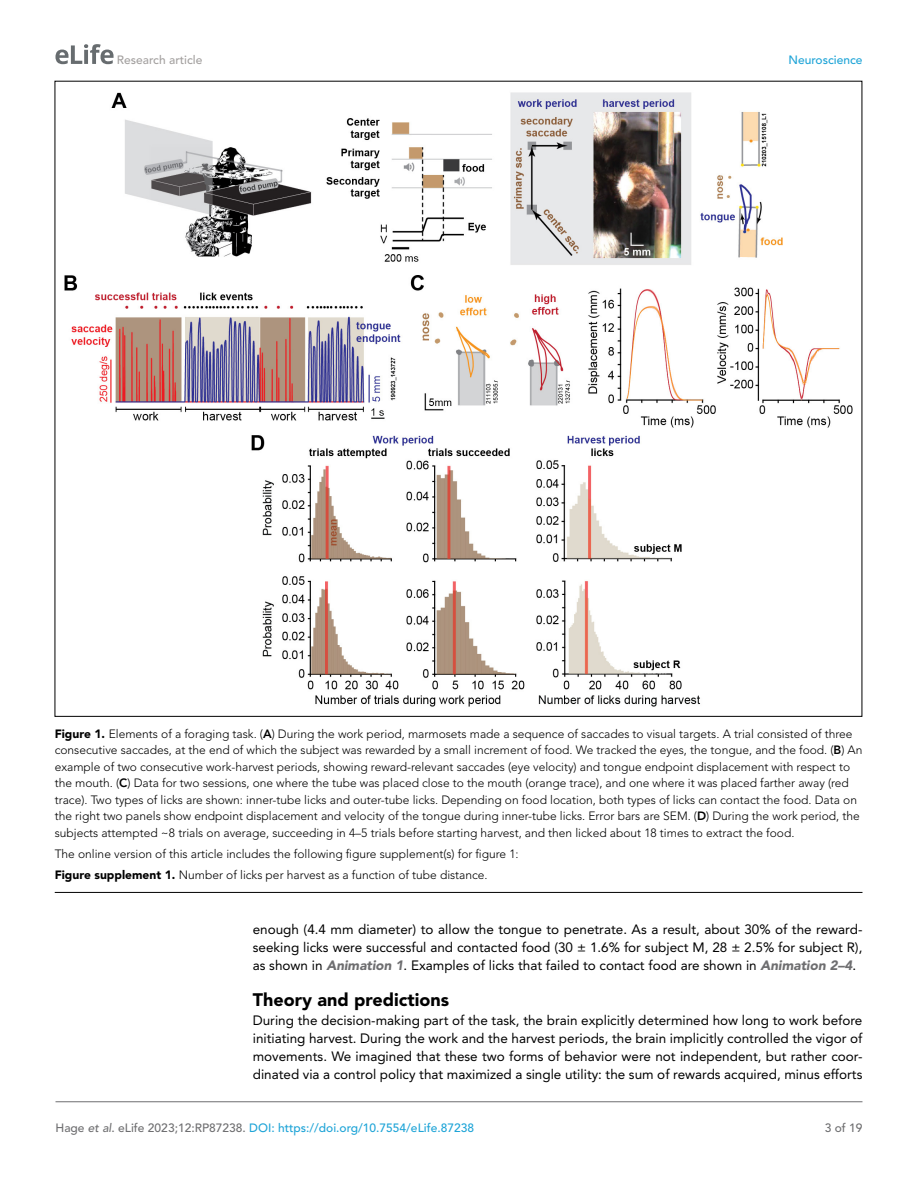
<style>
.page{position:relative;width:918px;height:1188px;background:#fff}
.page>*{position:absolute;margin:0;border:0;box-sizing:border-box;transform-origin:0 0}
.t1{font:900 18px "Avenir LT Std";color:#000}
.t2{font:13.5px/18px "Avenir LT Std";color:#000;text-align:justify}
.t3{font:300 12px/16.5px "Avenir LT Std";color:#000}
.t4{font:500 12px "Avenir LT Std";color:#1ea4d7}
.t5{font:500 12px "Avenir LT Std";color:#a3a09f}
.t6{font:500 12px "Avenir LT Std";color:#6e6e70}
.s1{font-weight:900}
.s2{font-weight:800}
.s3{font-weight:900;font-style:italic;color:#6e6e70}
.s4{color:#6e6e70}
.s5{font-style:italic;color:#6e6e70}
</style>
<div class="page">
<svg style="left:55px;top:44px;width:59px;height:20px"></svg>
<hr style="left:56px;top:1101px;width:806px;height:1px;background:#6e6e70">
<hr style="left:55px;top:892px;width:807px;height:1px;background:#000">
<img style="left:64px;top:92px;width:789px;height:615px">
<p class="t5" style="left:117px;top:53px;width:87px">Research article</p>
<p class="t4" style="left:788px;top:53px;width:76px">Neuroscience</p>
<p class="t3" style="left:55px;top:725px;width:809px"><span class="s1">Figure 1.</span> Elements of a foraging task. (<span class="s2">A</span>) During the work period, marmosets made a sequence of saccades to visual targets. A trial consisted of three consecutive saccades, at the end of which the subject was rewarded by a small increment of food. We tracked the eyes, the tongue, and the food. (<span class="s2">B</span>) An example of two consecutive work-harvest periods, showing reward-relevant saccades (eye velocity) and tongue endpoint displacement with respect to the mouth. (<span class="s2">C</span>) Data for two sessions, one where the tube was placed close to the mouth (orange trace), and one where it was placed farther away (red trace). Two types of licks are shown: inner-tube licks and outer-tube licks. Depending on food location, both types of licks can contact the food. Data on the right two panels show endpoint displacement and velocity of the tongue during inner-tube licks. Error bars are SEM. (<span class="s2">D</span>) During the work period, the subjects attempted ~8 trials on average, succeeding in 4–5 trials before starting harvest, and then licked about 18 times to extract the food.</p>
<p class="t3" style="left:55px;top:843px;width:466px;line-height:21px">The online version of this article includes the following figure supplement(s) for figure 1:<br><span class="s1">Figure supplement 1.</span> Number of licks per harvest as a function of tube distance.</p>
<p class="t2" style="left:253px;top:920px;width:611px">enough (4.4 mm diameter) to allow the tongue to penetrate. As a result, about 30% of the reward&shy;seeking licks were successful and contacted food (30 ± 1.6% for subject M, 28 ± 2.5% for subject R), as shown in <span class="s3">Animation 1</span>. Examples of licks that failed to contact food are shown in <span class="s3">Animation 2–4</span>.</p>
<h1 class="t1" style="left:253px;top:989px;width:198px">Theory and predictions</h1>
<p class="t2" style="left:253px;top:1012px;width:611px">During the decision-making part of the task, the brain explicitly determined how long to work before initiating harvest. During the work and the harvest periods, the brain implicitly controlled the vigor of movements. We imagined that these two forms of behavior were not independent, but rather coor&shy;dinated via a control policy that maximized a single utility: the sum of rewards acquired, minus efforts</p>
<p class="t4" style="left:56px;top:1121px;width:420px"><span class="s4">Hage</span> <span class="s5">et al</span><span class="s4">. eLife 2023;12:RP87238.</span> DOI: https://doi.org/10.7554/eLife.87238</p>
<p class="t6" style="left:825px;top:1121px;width:39px">3 of 19</p>
</div>
